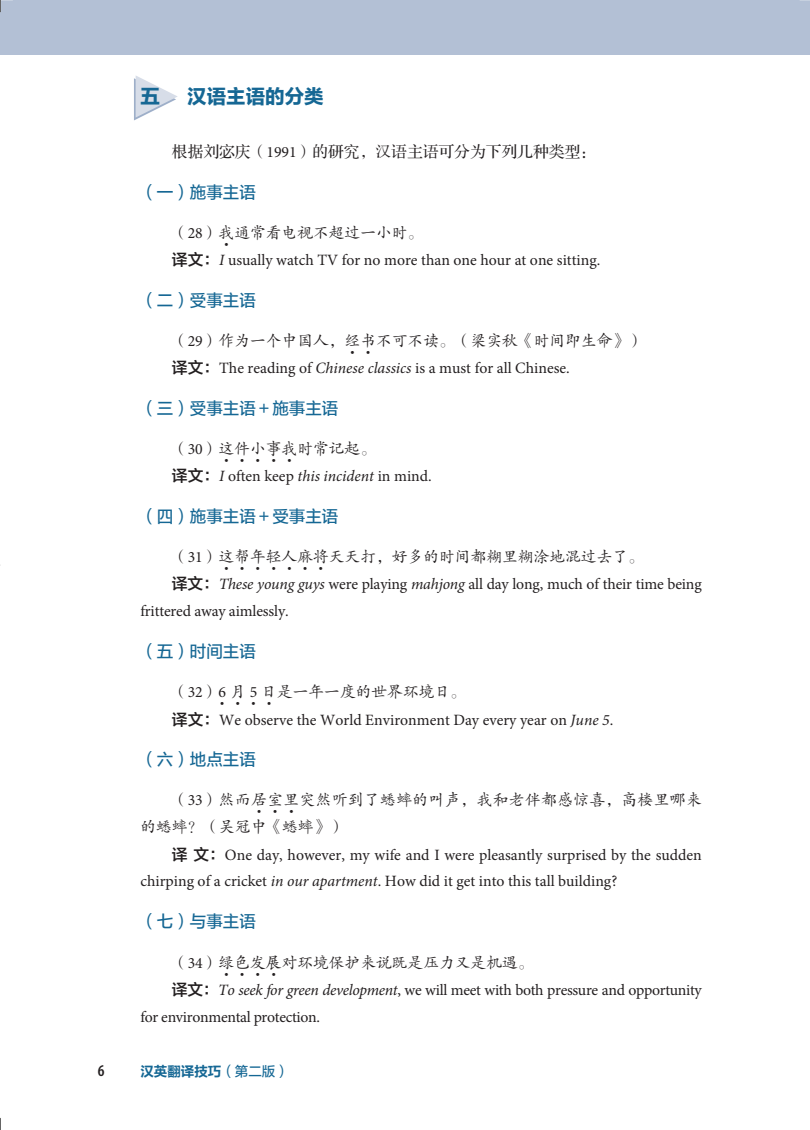
<style>
.page{position:relative;width:810px;height:1130px;background:#fff}
.page>*{position:absolute;margin:0;border:0;box-sizing:border-box;transform-origin:0 0}
.t1{font:19.5px "FZLTDHK GBK1 0";color:#156794}
.t2{font:16.5px "FZLTZHUNHJW GB1 0";color:#156794}
.t3{font:600 condensed 16.5px "Myriad Pro";color:#231f20}
.t4{font:15.75px/26.8px "Minion Pro";color:#231f20}
.t5{font:15.75px "FZKTK GBK1 0";color:#231f20}
.t6{font:15.75px/26.8px "Minion Pro";letter-spacing:-.02em;color:#231f20}
.t7{font:15.75px "FZKTK GBK1 0";letter-spacing:.025em;color:#231f20}
.t8{font:15.75px "FZS3 K GBK1 0";color:#231f20}
.t9{font:13.5px "FZLTCHJW GB1 0";color:#156794}
.t10{font:6.75px "Kenten Generic";color:#231f20}
.s1{font-family:"Minion Pro"}
.s2{font-family:"FZLTZHK GBK1 0"}
.s3{font-style:italic}
.s4{font-family:"FZLTZHUNHJW GB1 0"}
</style>
<div class="page">
<div style="left:0;top:0;width:799px;height:55px;background:#b3c0d5"></div>
<div style="left:800px;top:0;width:10px;height:55px;background:#b3c0d5"></div>
<svg style="left:134px;top:76px;width:44px;height:44px"></svg>
<svg style="left:0;top:0;width:13px;height:13px"></svg>
<svg style="left:0;top:1118px;width:1px;height:12px"></svg>
<svg style="left:799px;top:0;width:11px;height:13px"></svg>
<p class="t1" style="left:140px;top:85px;width:21px">五</p>
<p class="t1" style="left:187px;top:85px;width:138px">汉语主语的分类</p>
<p class="t8" style="left:172px;top:143px;width:425px">根据刘宓庆（<span class="s1">1991</span>）的研究，汉语主语可分为下列几种类型：</p>
<p class="t2" style="left:140px;top:183px;width:117px">（一）施事主语</p>
<p class="t5" style="left:172px;top:224px;width:253px">（<span class="s1">28</span>）我通常看电视不超过一小时。</p>
<p class="t10" style="left:223px;top:241px;width:8px">4</p>
<p class="t4" style="left:172px;top:247px;width:430px"><span class="s2">译文：</span><span class="s3">I</span> usually watch TV for no more than one hour at one sitting.</p>
<p class="t2" style="left:140px;top:291px;width:117px">（二）受事主语</p>
<p class="t5" style="left:172px;top:332px;width:473px">（<span class="s1">29</span>）作为一个中国人，经书不可不读。（梁实秋《时间即生命》）</p>
<p class="t10" style="left:349px;top:349px;width:8px">4</p>
<p class="t10" style="left:365px;top:349px;width:8px">4</p>
<p class="t4" style="left:172px;top:355px;width:399px"><span class="s2">译文：</span>The reading of <span class="s3">Chinese classics</span> is a must for all Chinese.</p>
<p class="t2" style="left:140px;top:399px;width:199px">（三）受事主语＋施事主语</p>
<p class="t5" style="left:172px;top:440px;width:206px">（<span class="s1">30</span>）这件小事我时常记起。</p>
<p class="t10" style="left:223px;top:457px;width:8px">4</p>
<p class="t10" style="left:239px;top:457px;width:8px">4</p>
<p class="t10" style="left:255px;top:457px;width:8px">4</p>
<p class="t10" style="left:270px;top:457px;width:8px">4</p>
<p class="t10" style="left:286px;top:457px;width:8px">4</p>
<p class="t4" style="left:172px;top:463px;width:261px"><span class="s2">译文：</span><span class="s3">I</span> often keep <span class="s3">this incident</span> in mind.</p>
<p class="t2" style="left:140px;top:507px;width:199px">（四）施事主语＋受事主语</p>
<p class="t5" style="left:172px;top:548px;width:473px">（<span class="s1">31</span>）这帮年轻人麻将天天打，好多的时间都糊里糊涂地混过去了。</p>
<p class="t10" style="left:223px;top:565px;width:8px">4</p>
<p class="t10" style="left:239px;top:565px;width:8px">4</p>
<p class="t10" style="left:255px;top:565px;width:8px">4</p>
<p class="t10" style="left:270px;top:565px;width:8px">4</p>
<p class="t10" style="left:286px;top:565px;width:8px">4</p>
<p class="t10" style="left:302px;top:565px;width:8px">4</p>
<p class="t10" style="left:318px;top:565px;width:8px">4</p>
<p class="t4" style="left:140px;top:571px;width:563px;text-indent:31px"><span class="s2">译文：</span><span class="s3">These young guys</span> were playing <span class="s3">mahjong</span> all day long, much of their time being frittered away aimlessly.</p>
<p class="t2" style="left:140px;top:642px;width:117px">（五）时间主语</p>
<p class="t5" style="left:172px;top:683px;width:296px">（<span class="s1">32</span>）<span class="s1">6</span> 月 <span class="s1">5</span> 日是一年一度的世界环境日。</p>
<p class="t10" style="left:219px;top:700px;width:8px">4</p>
<p class="t10" style="left:235px;top:700px;width:8px">4</p>
<p class="t10" style="left:250px;top:700px;width:8px">4</p>
<p class="t10" style="left:266px;top:700px;width:8px">4</p>
<p class="t4" style="left:172px;top:706px;width:443px"><span class="s2">译文：</span>We observe the World Environment Day every year on <span class="s3">June 5</span>.</p>
<p class="t2" style="left:140px;top:750px;width:117px">（六）地点主语</p>
<p class="t7" style="left:172px;top:791px;width:531px">（<span class="s1">33</span>）然而居室里突然听到了蟋蟀的叫声，我和老伴都感惊喜，高楼里哪来</p>
<p class="t10" style="left:256px;top:808px;width:8px">4</p>
<p class="t10" style="left:272px;top:808px;width:8px">4</p>
<p class="t10" style="left:288px;top:808px;width:8px">4</p>
<p class="t5" style="left:140px;top:818px;width:206px">的蟋蟀？（吴冠中《蟋蟀》）</p>
<p class="t4" style="left:140px;top:841px;width:563px;text-indent:31px"><span class="s2">译文：</span>One day, however, my wife and I were pleasantly surprised by the sudden chirping of a cricket <span class="s3">in our apartment</span>. How did it get into this tall building?</p>
<p class="t2" style="left:140px;top:912px;width:117px">（七）与事主语</p>
<p class="t5" style="left:172px;top:953px;width:363px">（<span class="s1">34</span>）绿色发展对环境保护来说既是压力又是机遇。</p>
<p class="t10" style="left:223px;top:970px;width:8px">4</p>
<p class="t10" style="left:239px;top:970px;width:8px">4</p>
<p class="t10" style="left:255px;top:970px;width:8px">4</p>
<p class="t10" style="left:270px;top:970px;width:8px">4</p>
<p class="t6" style="left:140px;top:976px;width:563px;text-indent:31px"><span class="s2">译文：</span><span class="s3">To seek for green development</span>, we will meet with both pressure and opportunity for environmental protection.</p>
<p class="t3" style="left:98px;top:1060px;width:8px">6</p>
<p class="t9" style="left:140px;top:1063px;width:150px">汉英翻译技巧<span class="s4">（第二版）</span></p>
</div>
